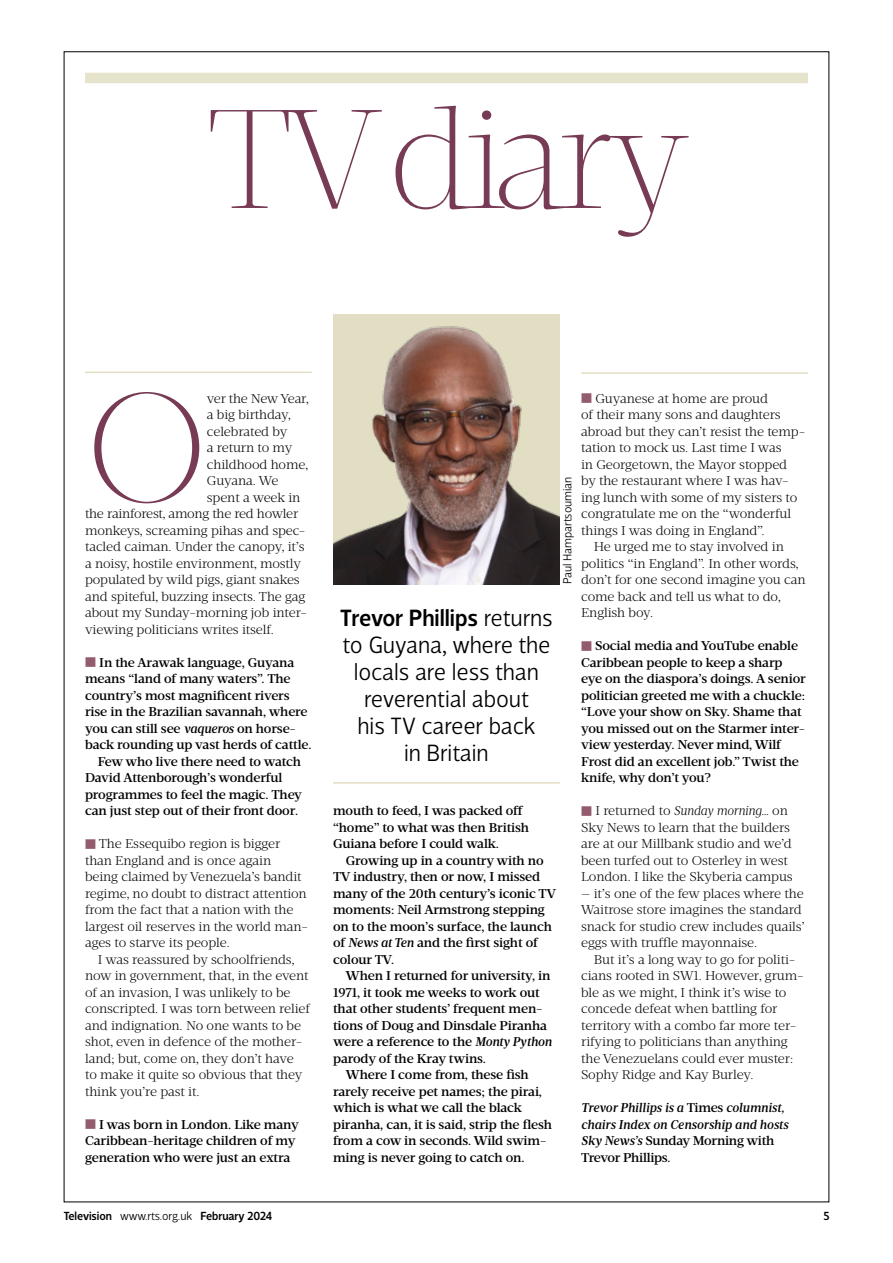
<style>
.page{position:relative;width:893px;height:1263px;background:#fff}
.page>*{position:absolute;margin:0;border:0;box-sizing:border-box;transform-origin:0 0}
.t1{font:100 159.15px "Velino Display";color:#773b55}
.t2{font:100 144px "Velino Display";letter-spacing:-.045em;color:#773b55}
.t3{font:300 24px/27px "Velino Sans";letter-spacing:-.01em;color:#000;text-align:center}
.t4{font:300 13.05px/16.5px "Velino Text";letter-spacing:-.01em;color:#000}
.t5{font:500 13.05px/16.5px "Velino Text";letter-spacing:-.01em;color:#000}
.t6{font:italic 500 13.05px/16.5px "Velino Text";color:#000}
.t7{font:500 12px "Velino Sans";letter-spacing:-.01em;color:#000}
.t8{font:300 12px "Velino Sans";letter-spacing:-.01em;color:#000}
.s1{font-family:"STIX General";font-weight:400;font-size:11.7px;color:#925c6e}
.s2{font-style:italic}
.s3{font-style:normal}
.s4{font-weight:500}
.s5{font-weight:300}
</style>
<div class="page">
<hr style="left:85px;top:372px;width:227px;height:1px;background:#e2dec4">
<div style="left:85px;top:73px;width:723px;height:10px;background:#e6e3cd"></div>
<hr style="left:333px;top:782px;width:227px;height:2px;background:#e2dec4">
<hr style="left:581px;top:372px;width:227px;height:2px;background:#e2dec4">
<img style="left:333px;top:314px;width:227px;height:270px">
<h2 class="t2" style="left:206px;top:78px;width:486px">TV diary</h2>
<h1 class="t1" style="left:85px;top:358px;width:125px">O</h1>
<p class="t4" style="left:207px;top:390px;width:103px">ver the New Year,</p>
<p class="t4" style="left:207px;top:407px;width:85px">a big birthday,</p>
<p class="t4" style="left:207px;top:423px;width:82px">celebrated by</p>
<p class="t4" style="left:207px;top:440px;width:87px">a return to my</p>
<p class="t4" style="left:207px;top:456px;width:103px">childhood home,</p>
<p class="t4" style="left:207px;top:473px;width:73px">Guyana. We</p>
<p class="t4" style="left:207px;top:489px;width:95px">spent a week in</p>
<p class="t4" style="left:85px;top:506px;width:215px">the rainforest, among the red howler</p>
<p class="t4" style="left:85px;top:522px;width:222px">monkeys, screaming pihas and spec-</p>
<p class="t4" style="left:85px;top:539px;width:221px">tacled caiman. Under the canopy, it’s</p>
<p class="t4" style="left:85px;top:555px;width:218px">a noisy, hostile environment, mostly</p>
<p class="t4" style="left:85px;top:572px;width:216px">populated by wild pigs, giant snakes</p>
<p class="t4" style="left:85px;top:588px;width:222px">and spiteful, buzzing insects. The gag</p>
<p class="t4" style="left:85px;top:605px;width:224px">about my Sunday-morning job inter-</p>
<p class="t4" style="left:85px;top:621px;width:190px">viewing politicians writes itself.</p>
<p class="t5" style="left:85px;top:654px;width:211px"><span class="s1">■</span> In the Arawak language, Guyana</p>
<p class="t5" style="left:85px;top:671px;width:207px">means “land of many waters”. The</p>
<p class="t5" style="left:85px;top:687px;width:206px">country’s most magnificent rivers</p>
<p class="t5" style="left:85px;top:704px;width:224px">rise in the Brazilian savannah, where</p>
<p class="t5" style="left:85px;top:720px;width:212px">you can still see <span class="s2">vaqueros</span> on horse-</p>
<p class="t5" style="left:85px;top:737px;width:228px">back rounding up vast herds of cattle.</p>
<p class="t5" style="left:98px;top:753px;width:205px">Few who live there need to watch</p>
<p class="t5" style="left:85px;top:770px;width:199px">David Attenborough’s wonderful</p>
<p class="t5" style="left:85px;top:786px;width:219px">programmes to feel the magic. They</p>
<p class="t5" style="left:85px;top:803px;width:215px">can just step out of their front door.</p>
<p class="t4" style="left:85px;top:836px;width:225px"><span class="s1">■</span> The Essequibo region is bigger than England and is once again<br>being claimed by Venezuela’s bandit regime, no doubt to distract attention from the fact that a nation with the largest oil reserves in the world man&shy;ages to starve its people.</p>
<p class="t4" style="left:85px;top:951px;width:226px;text-indent:13px">I was reassured by schoolfriends, now in government, that, in the event of an invasion, I was unlikely to be conscripted. I was torn between relief and indignation. No one wants to be shot, even in defence of the mother&shy;land; but, come on, they don’t have<br>to make it quite so obvious that they think you’re past it.</p>
<p class="t5" style="left:85px;top:1116px;width:215px"><span class="s1">■</span> I was born in London. Like many<br>Caribbean-heritage children of my generation who were just an extra</p>
<p class="t4" style="left:581px;top:390px;width:188px"><span class="s1">■</span> Guyanese at home are proud</p>
<p class="t4" style="left:581px;top:407px;width:201px">of their many sons and daughters</p>
<p class="t4" style="left:581px;top:423px;width:226px">abroad but they can’t resist the temp-</p>
<p class="t4" style="left:581px;top:440px;width:202px">tation to mock us. Last time I was</p>
<p class="t4" style="left:581px;top:456px;width:207px">in Georgetown, the Mayor stopped</p>
<p class="t4" style="left:581px;top:473px;width:209px">by the restaurant where I was hav-</p>
<p class="t4" style="left:581px;top:489px;width:218px">ing lunch with some of my sisters to</p>
<p class="t4" style="left:581px;top:506px;width:211px">congratulate me on the “wonderful</p>
<p class="t4" style="left:581px;top:522px;width:185px">things I was doing in England”.</p>
<p class="t4" style="left:594px;top:539px;width:191px">He urged me to stay involved in</p>
<p class="t4" style="left:581px;top:555px;width:219px">politics “in England”. In other words,</p>
<p class="t4" style="left:581px;top:572px;width:226px">don’t for one second imagine you can</p>
<p class="t4" style="left:581px;top:588px;width:201px">come back and tell us what to do,</p>
<p class="t4" style="left:581px;top:605px;width:73px">English boy.</p>
<p class="t5" style="left:581px;top:638px;width:226px"><span class="s1">■</span> Social media and YouTube enable Caribbean people to keep a sharp eye on the diaspora’s doings. A senior politician greeted me with a chuckle: “Love your show on Sky. Shame that you missed out on the Starmer inter&shy;view yesterday. Never mind, Wilf Frost did an excellent job.” Twist the knife, why don’t you?</p>
<p class="t4" style="left:581px;top:803px;width:213px"><span class="s1">■</span> I returned to <span class="s2">Sunday morning…</span> on Sky News to learn that the builders are at our Millbank studio and we’d been turfed out to Osterley in west London. I like the Skyberia campus</p>
<p class="t4" style="left:581px;top:885px;width:225px">– it’s one of the few places where the Waitrose store imagines the standard snack for studio crew includes quails’ eggs with truffle mayonnaise.</p>
<p class="t4" style="left:581px;top:951px;width:224px;text-indent:13px">But it’s a long way to go for politi&shy;cians rooted in SW1. However, grum&shy;ble as we might, I think it’s wise to concede defeat when battling for territory with a combo far more ter&shy;rifying to politicians than anything the Venezuelans could ever muster:<br>Sophy Ridge and Kay Burley.</p>
<p class="t6" style="left:581px;top:1100px;width:209px">Trevor Phillips is a <span class="s3">Times</span> columnist, chairs Index on Censorship and hosts<br>Sky News’s <span class="s3">Sunday Morning with<br>Trevor Phillips</span>.</p>
<p class="t8" style="left:561px;top:584px;width:109px;rotate:-90deg">Paul Hampartsoumian</p>
<h3 class="t3" style="left:340px;top:605px;width:214px"><span class="s4">Trevor Phillips</span> returns to Guyana, where the locals are less than reverential about<br>his TV career back<br>in Britain</h3>
<p class="t5" style="left:333px;top:803px;width:198px">mouth to feed, I was packed off “home” to what was then British<br>Guiana before I could walk.</p>
<p class="t5" style="left:333px;top:852px;width:224px;text-indent:13px">Growing up in a country with no<br>TV industry, then or now, I missed many of the 20th century’s iconic TV moments: Neil Armstrong stepping on to the moon’s surface, the launch of <span class="s2">News at Ten</span> and the first sight of colour TV.</p>
<p class="t5" style="left:346px;top:968px;width:206px">When I returned for university, in</p>
<p class="t5" style="left:333px;top:984px;width:208px">1971, it took me weeks to work out</p>
<p class="t5" style="left:333px;top:1001px;width:211px">that other students’ frequent men-</p>
<p class="t5" style="left:333px;top:1017px;width:216px">tions of Doug and Dinsdale Piranha</p>
<p class="t5" style="left:333px;top:1034px;width:220px">were a reference to the <span class="s2">Monty Python</span></p>
<p class="t5" style="left:333px;top:1050px;width:154px">parody of the Kray twins.</p>
<p class="t5" style="left:346px;top:1067px;width:185px">Where I come from, these fish</p>
<p class="t5" style="left:333px;top:1083px;width:210px">rarely receive pet names; the pirai,</p>
<p class="t5" style="left:333px;top:1100px;width:191px">which is what we call the black</p>
<p class="t5" style="left:333px;top:1116px;width:220px">piranha, can, it is said, strip the flesh</p>
<p class="t5" style="left:333px;top:1133px;width:215px">from a cow in seconds. Wild swim-</p>
<p class="t5" style="left:333px;top:1149px;width:193px">ming is never going to catch on.</p>
<p class="t7" style="left:64px;top:1209px;width:210px">Television <span class="s5">www.rts.org.uk</span> February 2024</p>
<p class="t7" style="left:823px;top:1209px;width:8px">5</p>
</div>
